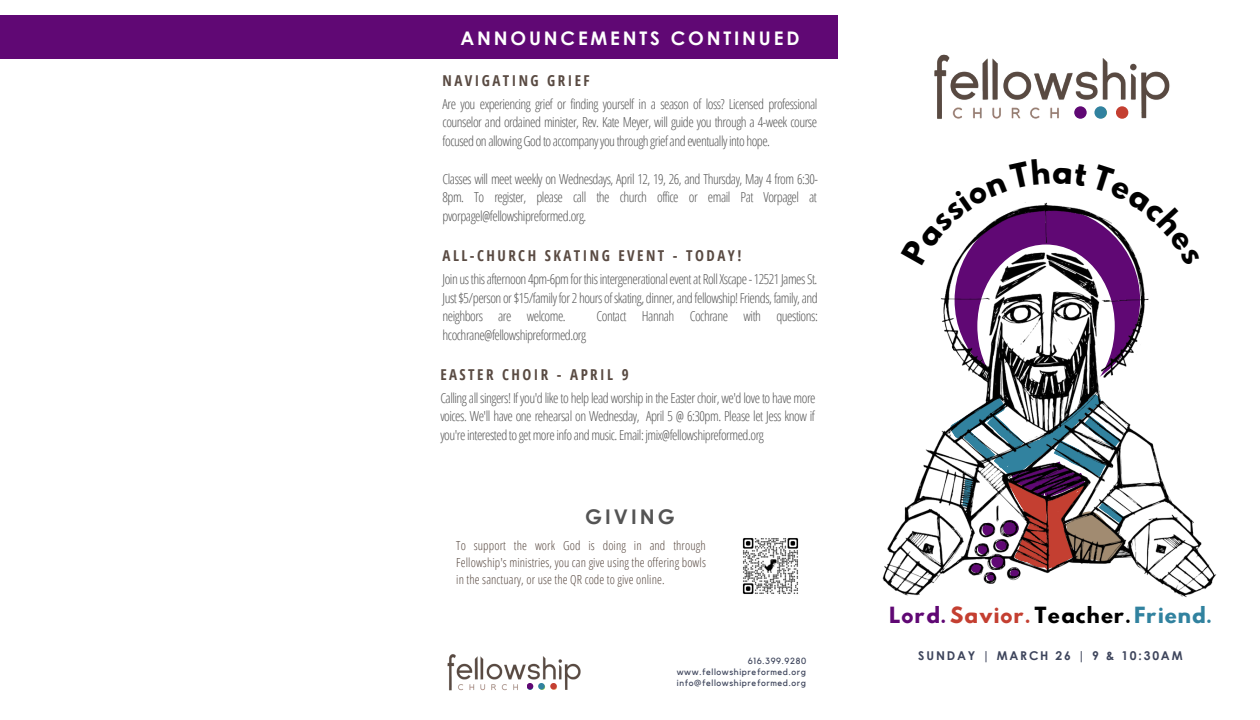
<style>
.page{position:relative;width:1260px;height:720px;background:#fff}
.page>*{position:absolute;margin:0;border:0;box-sizing:border-box;transform-origin:0 0}
.t1{font:700 20.25px "Century Gothic";letter-spacing:.15em;color:#545454}
.t2{font:19.75px "Hussar Bd";color:#000}
.t3{font:700 18.75px "Century Gothic";letter-spacing:.15em;color:#fff}
.t4{font:700 condensed 15px "Open Sans";letter-spacing:.165em;color:#594a42}
.t5{font:300 13.75px/18.8px "Open Sans Condensed";letter-spacing:-.035em;color:#545454;text-align:justify}
.t6{font:300 12.5px/16.9px "Open Sans Condensed";letter-spacing:.01em;color:#594a42;text-align:justify}
.t7{font:700 12.12px "Century Gothic";letter-spacing:.15em;color:#3e455c}
.t8{font:9px/10.9px "Kollektif";letter-spacing:.07em;color:#3e455c;text-align:justify}
.s1{color:#600874}
.s2{color:#c43f31}
.s3{color:#31829f}
</style>
<div class="page">
<img style="left:447px;top:654px;width:134px;height:37px">
<div style="left:527px;top:683px;width:6px;height:7px;background:#600874;border-radius:50%"></div>
<div style="left:538px;top:683px;width:7px;height:7px;background:#31829f;border-radius:50%"></div>
<div style="left:550px;top:683px;width:7px;height:7px;background:#c43f31;border-radius:50%"></div>
<div style="left:0;top:15px;width:838px;height:43px;background:#600874"></div>
<img style="left:934px;top:54px;width:236px;height:65px">
<svg style="left:1074px;top:106px;width:13px;height:13px"></svg>
<div style="left:1094px;top:106px;width:13px;height:13px;background:#31829f;border-radius:50%"></div>
<div style="left:1116px;top:106px;width:12px;height:13px;background:#c43f31;border-radius:50%"></div>
<img style="left:742px;top:538px;width:57px;height:56px">
<img style="left:882px;top:527px;width:335px;height:71px">
<svg style="left:900px;top:202px;width:300px;height:376px"></svg>
<h3 class="t3" style="left:461px;top:26px;width:340px">ANNOUNCEMENTS CONTINUED</h3>
<p class="t4" style="left:443px;top:70px;width:149px">NAVIGATING GRIEF</p>
<p class="t5" style="left:443px;top:94px;width:376px">Are you experiencing grief or finding yourself in a season of loss? Licensed professional counselor and ordained minister, Rev. Kate Meyer, will guide you through a 4-week course focused on allowingGod to accompanyyou through griefand eventuallyinto hope.</p>
<p class="t5" style="left:443px;top:169px;width:377px">Classes will meet weekly on Wednesdays, April 12, 19, 26, and Thursday, May 4 from 6:30- 8pm. To register, please call the church office or email Pat Vorpagel at pvorpagel@fellowshipreformed.org.</p>
<p class="t4" style="left:443px;top:245px;width:300px">ALL-CHURCH SKATING EVENT - TODAY!</p>
<p class="t5" style="left:443px;top:269px;width:377px">Join us this afternoon 4pm-6pm for this intergenerational event at Roll Xscape - 12521 James St.<br>Just $5/person or $15/family for 2 hours of skating, dinner, and fellowship! Friends, family, and neighbors are welcome.</p>
<p class="t5" style="left:597px;top:307px;width:223px">Contact Hannah Cochrane with questions:</p>
<p class="t5" style="left:443px;top:325px;width:145px">hcochrane@fellowshipreformed.org</p>
<p class="t4" style="left:440px;top:364px;width:190px">EASTER CHOIR - APRIL 9</p>
<p class="t5" style="left:440px;top:388px;width:377px">Calling all singers! If you'd like to help lead worship in the Easter choir, we'd love to have more voices. We'll have one rehearsal on Wednesday, April 5 @ 6:30pm. Please let Jess know if you'reinterested to getmoreinfo andmusic.Email: jmix@fellowshipreformed.org</p>
<h1 class="t1" style="left:585px;top:504px;width:91px">GIVING</h1>
<p class="t6" style="left:456px;top:537px;width:251px">To support the work God is doing in and through Fellowship's ministries, you can give using the offering bowls in the sanctuary, or use the QR code to give online.</p>
<p class="t8" style="left:677px;top:656px;width:131px;text-indent:71px">616.399.9280 www.fellowshipreformed.org info@fellowshipreformed.org</p>
<h2 class="t2" style="left:889px;top:605px;width:324px"><span class="s1">Lord.</span> <span class="s2">Savior.</span> Teacher. <span class="s3">Friend.</span></h2>
<p class="t7" style="left:918px;top:648px;width:266px">SUNDAY | MARCH 26 | 9 &amp; 10:30AM</p>
</div>
